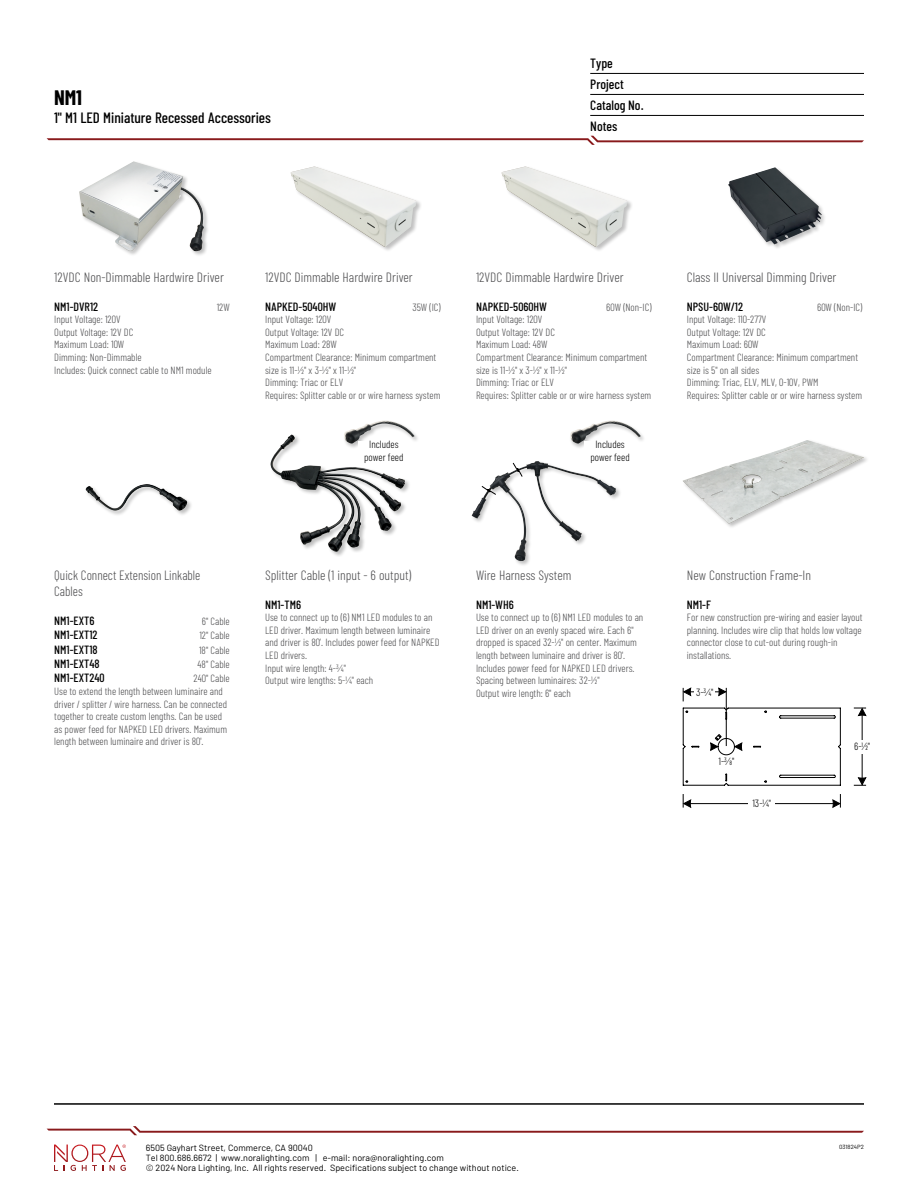
<style>
.page{position:relative;width:918px;height:1188px;background:#fff}
.page>*{position:absolute;margin:0;border:0;box-sizing:border-box;transform-origin:0 0}
.t1{font:700 21px "Barlow Condensed";color:#000}
.t2{font:500 15px "Barlow Condensed";color:#000}
.t3{font:300 13.5px "Barlow Condensed";color:#4d4d4f}
.t4{font:300 13.5px/16.2px "Barlow Condensed";color:#4d4d4f;scale:.96 1}
.t5{font:500 13.5px/21px "Barlow Condensed";color:#000}
.t6{font:500 12px "Barlow Condensed";color:#000}
.t7{font:300 10.5px/12.6px "Barlow Condensed";color:#4d4d4f}
.t8{font:300 10.5px/12.6px "Barlow Condensed";color:#000;text-align:center}
.t9{font:9px/9.9px "Barlow";color:#000}
.t10{font:6px "Barlow";color:#000}
</style>
<div class="page">
<svg style="left:54px;top:1145px;width:72px;height:26px"></svg>
<hr style="left:590px;top:73px;width:274px;height:1px;background:#000">
<hr style="left:590px;top:94px;width:274px;height:1px;background:#000">
<hr style="left:590px;top:115px;width:274px;height:1px;background:#000">
<svg style="left:47px;top:136px;width:817px;height:9px"></svg>
<svg style="left:47px;top:1126px;width:817px;height:9px"></svg>
<hr style="left:54px;top:1103px;width:810px;height:2px;background:#000">
<div style="left:78px;top:160px;width:131px;height:97px;background:#000;opacity:.25"></div>
<img style="left:79px;top:161px;width:126px;height:91px">
<div style="left:501px;top:165px;width:132px;height:88px;background:#000;opacity:.25"></div>
<img style="left:501px;top:167px;width:126px;height:80px">
<div style="left:290px;top:165px;width:132px;height:88px;background:#000;opacity:.25"></div>
<img style="left:291px;top:167px;width:125px;height:80px">
<div style="left:269px;top:434px;width:142px;height:123px;background:#000;opacity:.25"></div>
<img style="left:270px;top:435px;width:91px;height:118px">
<div style="left:85px;top:483px;width:108px;height:34px;background:#000;opacity:.25"></div>
<img style="left:85px;top:484px;width:103px;height:27px">
<div style="left:470px;top:460px;width:152px;height:107px;background:#000;opacity:.25"></div>
<img style="left:518px;top:461px;width:98px;height:80px">
<svg style="left:513px;top:462px;width:10px;height:15px"></svg>
<svg style="left:481px;top:486px;width:15px;height:9px"></svg>
<img style="left:683px;top:440px;width:181px;height:84px">
<div style="left:343px;top:419px;width:77px;height:31px;background:#000;opacity:.25"></div>
<img style="left:344px;top:421px;width:71px;height:23px">
<div style="left:358px;top:441px;width:51px;height:20px;background:#fff"></div>
<div style="left:569px;top:419px;width:77px;height:31px;background:#000;opacity:.25"></div>
<img style="left:570px;top:421px;width:71px;height:23px">
<div style="left:585px;top:441px;width:51px;height:20px;background:#fff"></div>
<hr style="left:862px;top:712px;width:1px;height:69px;background:#000">
<svg style="left:854px;top:777px;width:12px;height:9px"></svg>
<svg style="left:854px;top:708px;width:12px;height:9px"></svg>
<div style="left:853px;top:740px;width:19px;height:13px;background:#fff"></div>
<hr style="left:687px;top:803px;width:149px;height:1px;background:#000">
<hr style="left:687px;top:692px;width:35px;height:1px;background:#000">
<hr style="left:726px;top:688px;width:1px;height:58px;background:#000">
<svg style="left:683px;top:794px;width:8px;height:14px"></svg>
<svg style="left:683px;top:688px;width:8px;height:13px"></svg>
<svg style="left:832px;top:794px;width:9px;height:14px"></svg>
<svg style="left:718px;top:688px;width:8px;height:8px"></svg>
<div style="left:748px;top:797px;width:27px;height:13px;background:#fff"></div>
<div style="left:694px;top:685px;width:21px;height:14px;background:#fff"></div>
<svg style="left:683px;top:708px;width:158px;height:77px"></svg>
<div style="left:718px;top:758px;width:16px;height:7px;background:#fff"></div>
<div style="left:727px;top:166px;width:100px;height:84px;background:#000;opacity:.25"></div>
<img style="left:728px;top:167px;width:94px;height:77px">
<h1 class="t1" style="left:54px;top:84px;width:30px">NM1</h1>
<h2 class="t2" style="left:54px;top:108px;width:219px">1" M1 LED Miniature Recessed Accessories</h2>
<p class="t5" style="left:590px;top:53px;width:55px">Type<br>Project<br>Catalog No.<br>Notes</p>
<p class="t3" style="left:54px;top:269px;width:171px">12VDC Non-Dimmable Hardwire Driver</p>
<p class="t6" style="left:54px;top:299px;width:45px">NM1-DVR12</p>
<p class="t7" style="left:217px;top:300px;width:15px">12W</p>
<p class="t7" style="left:54px;top:313px;width:159px">Input Voltage: 120V<br>Output Voltage: 12V DC<br>Maximum Load: 10W<br>Dimming: Non-Dimmable<br>Includes: Quick connect cable to NM1 module</p>
<p class="t3" style="left:265px;top:269px;width:149px">12VDC Dimmable Hardwire Driver</p>
<p class="t6" style="left:265px;top:299px;width:73px">NAPKED-5040HW</p>
<p class="t7" style="left:412px;top:300px;width:30px">35W (IC)</p>
<p class="t7" style="left:265px;top:313px;width:177px">Input Voltage: 120V<br>Output Voltage: 12V DC<br>Maximum Load: 28W<br>Compartment Clearance: Minimum compartment size is 11-1/2" x 3-1/2" x 11-1/2"<br>Dimming: Triac or ELV<br>Requires: Splitter cable or or wire harness system</p>
<p class="t3" style="left:476px;top:269px;width:149px">12VDC Dimmable Hardwire Driver</p>
<p class="t6" style="left:476px;top:299px;width:72px">NAPKED-5060HW</p>
<p class="t7" style="left:606px;top:300px;width:47px">60W (Non-IC)</p>
<p class="t7" style="left:476px;top:313px;width:177px">Input Voltage: 120V<br>Output Voltage: 12V DC<br>Maximum Load: 48W<br>Compartment Clearance: Minimum compartment size is 11-1/2" x 3-1/2" x 11-1/2"<br>Dimming: Triac or ELV<br>Requires: Splitter cable or or wire harness system</p>
<p class="t8" style="left:364px;top:438px;width:41px">Includes power feed</p>
<p class="t8" style="left:590px;top:438px;width:41px">Includes power feed</p>
<p class="t3" style="left:687px;top:269px;width:151px">Class II Universal Dimming Driver</p>
<p class="t6" style="left:687px;top:299px;width:58px">NPSU-60W/12</p>
<p class="t7" style="left:817px;top:300px;width:47px">60W (Non-IC)</p>
<p class="t7" style="left:687px;top:313px;width:177px">Input Voltage: 110-277V<br>Output Voltage: 12V DC<br>Maximum Load: 60W<br>Compartment Clearance: Minimum compartment size is 5" on all sides<br>Dimming: Triac, ELV, MLV, 0-10V, PWM<br>Requires: Splitter cable or or wire harness system</p>
<p class="t4" style="left:54px;top:566px;width:154px">Quick Connect Extension Linkable<br>Cables</p>
<p class="t6" style="left:54px;top:613px;width:42px">NM1-EXT6</p>
<p class="t7" style="left:202px;top:614px;width:29px">6" Cable</p>
<p class="t6" style="left:54px;top:627px;width:45px">NM1-EXT12</p>
<p class="t7" style="left:199px;top:629px;width:32px">12" Cable</p>
<p class="t6" style="left:54px;top:642px;width:45px">NM1-EXT18</p>
<p class="t7" style="left:199px;top:643px;width:32px">18" Cable</p>
<p class="t6" style="left:54px;top:656px;width:47px">NM1-EXT48</p>
<p class="t7" style="left:198px;top:658px;width:34px">48" Cable</p>
<p class="t6" style="left:54px;top:671px;width:52px">NM1-EXT240</p>
<p class="t7" style="left:54px;top:672px;width:177px;text-indent:139px">240" Cable Use to extend the length between luminaire and driver / splitter / wire harness. Can be connected together to create custom lengths. Can be used as power feed for NAPKED LED drivers. Maximum length between luminaire and driver is 80'.</p>
<p class="t3" style="left:265px;top:566px;width:148px">Splitter Cable (1 input - 6 output)</p>
<p class="t6" style="left:265px;top:597px;width:37px">NM1-TM6</p>
<p class="t7" style="left:265px;top:611px;width:176px">Use to connect up to (6) NM1 LED modules to an LED driver. Maximum length between luminaire and driver is 80’. Includes power feed for NAPKED LED drivers.<br>Input wire length: 4-3/4"<br>Output wire lengths: 5-1/4" each</p>
<p class="t3" style="left:476px;top:566px;width:97px">Wire Harness System</p>
<p class="t6" style="left:476px;top:597px;width:39px">NM1-WH6</p>
<p class="t7" style="left:476px;top:611px;width:169px">Use to connect up to (6) NM1 LED modules to an LED driver on an evenly spaced wire. Each 6" dropped is spaced 32-1/2" on center. Maximum length between luminaire and driver is 80'.<br>Includes power feed for NAPKED LED drivers.<br>Spacing between luminaires: 32-1/2"<br>Output wire length: 6" each</p>
<p class="t3" style="left:687px;top:566px;width:126px">New Construction Frame-In</p>
<p class="t6" style="left:687px;top:597px;width:26px">NM1-F</p>
<p class="t7" style="left:687px;top:611px;width:177px">For new construction pre-wiring and easier layout planning. Includes wire clip that holds low voltage connector close to cut-out during rough-in installations.</p>
<p class="t8" style="left:696px;top:685px;width:19px">3-3/4"</p>
<p class="t8" style="left:718px;top:755px;width:17px">1-3/8"</p>
<p class="t8" style="left:752px;top:797px;width:20px">13-1/4"</p>
<p class="t8" style="left:854px;top:740px;width:18px">6-1/2"</p>
<p class="t9" style="left:146px;top:1142px;width:375px">6505 Gayhart Street, Commerce, CA 90040<br>Tel 800.686.6672 | www.noralighting.com | e-mail: nora@noralighting.com<br>© 2024 Nora Lighting, Inc. All rights reserved. Specifications subject to change without notice.</p>
<p class="t10" style="left:839px;top:1143px;width:26px">031824P2</p>
</div>
